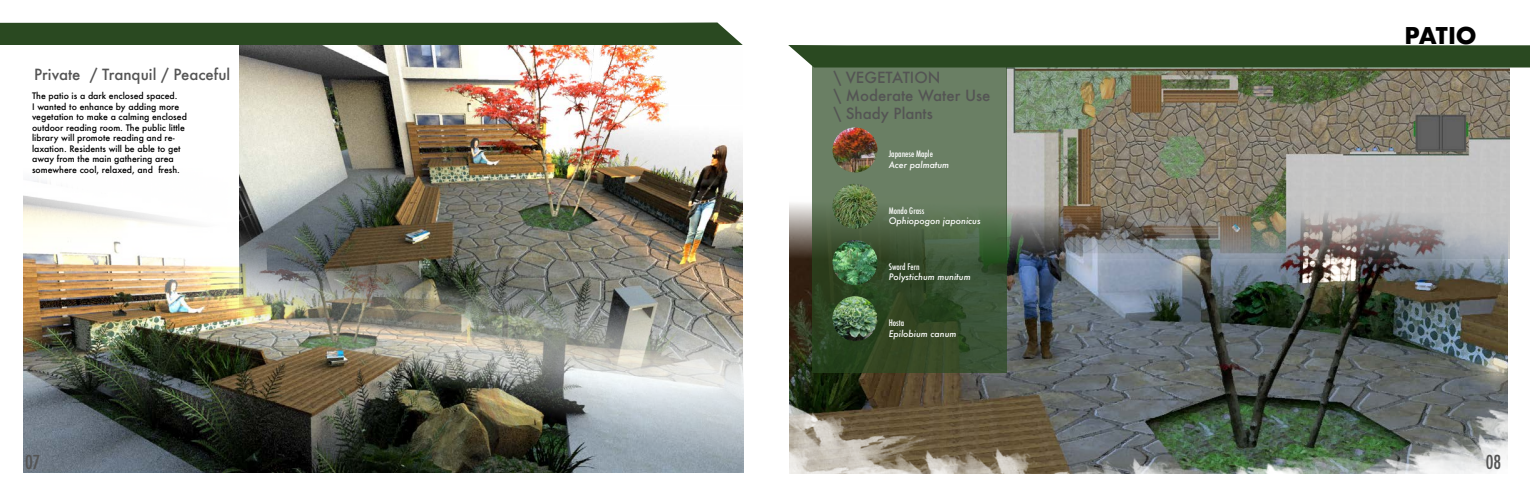
<style>
.page{position:relative;width:1530px;height:495px;background:#fff}
.page>*{position:absolute;margin:0;border:0;box-sizing:border-box;transform-origin:0 0}
.t1{font:700 22.5px "Futura";letter-spacing:-.015em;color:#000}
.t2{font:500 condensed 18.75px "Futura";color:#545454}
.t3{font:500 15px/18px "Futura";color:#545454}
.t4{font:500 8.75px/10.5px "Futura";color:#000}
.t5{font:italic 500 8.75px "Futura";color:#fff}
.t6{font:500 condensed 8.75px "Futura";color:#fff}
</style>
<div class="page">
<img style="left:239px;top:46px;width:503px;height:123px">
<img style="left:1007px;top:68px;width:503px;height:191px">
<img style="left:789px;top:197px;width:719px;height:276px">
<img style="left:23px;top:169px;width:720px;height:303px">
<svg style="left:813px;top:68px;width:194px;height:305px;background:#506648"></svg>
<div style="left:0;top:22px;width:743px;height:23px;background:#2a4921"></div>
<svg style="left:788px;top:45px;width:742px;height:23px;background:#33512a"></svg>
<img style="left:832px;top:296px;width:46px;height:45px;border-radius:22px">
<img style="left:832px;top:184px;width:46px;height:45px;border-radius:22px">
<img style="left:832px;top:240px;width:46px;height:45px;border-radius:22px">
<img style="left:832px;top:128px;width:46px;height:44px;border-radius:22px">
<h3 class="t3" style="left:34px;top:65px;width:198px">Private / Tranquil / Peaceful</h3>
<p class="t4" style="left:32px;top:90px;width:156px">The patio is a dark enclosed spaced.<br>I wanted to enhance by adding more vegetation to make a calming enclosed outdoor reading room. The public little library will promote reading and re&shy;laxation. Residents will be able to get away from the main gathering area somewhere cool, relaxed, and fresh.</p>
<h3 class="t3" style="left:833px;top:68px;width:159px">\ VEGETATION<br>\ Moderate Water Use \ Shady Plants</h3>
<p class="t6" style="left:889px;top:148px;width:46px">Japanese Maple</p>
<p class="t5" style="left:889px;top:158px;width:62px">Acer palmatum</p>
<p class="t6" style="left:889px;top:205px;width:37px">Mondo Grass</p>
<p class="t5" style="left:889px;top:215px;width:93px">Ophiopogon japonicus</p>
<p class="t6" style="left:889px;top:261px;width:32px">Sword Fern</p>
<p class="t5" style="left:889px;top:271px;width:83px">Polystichum munitum</p>
<p class="t6" style="left:889px;top:317px;width:17px">Hosta</p>
<p class="t5" style="left:889px;top:327px;width:69px">Epilobium canum</p>
<h1 class="t1" style="left:1404px;top:19px;width:74px">PATIO</h1>
<h2 class="t2" style="left:25px;top:450px;width:17px">07</h2>
<h2 class="t2" style="left:1486px;top:450px;width:17px">08</h2>
</div>
